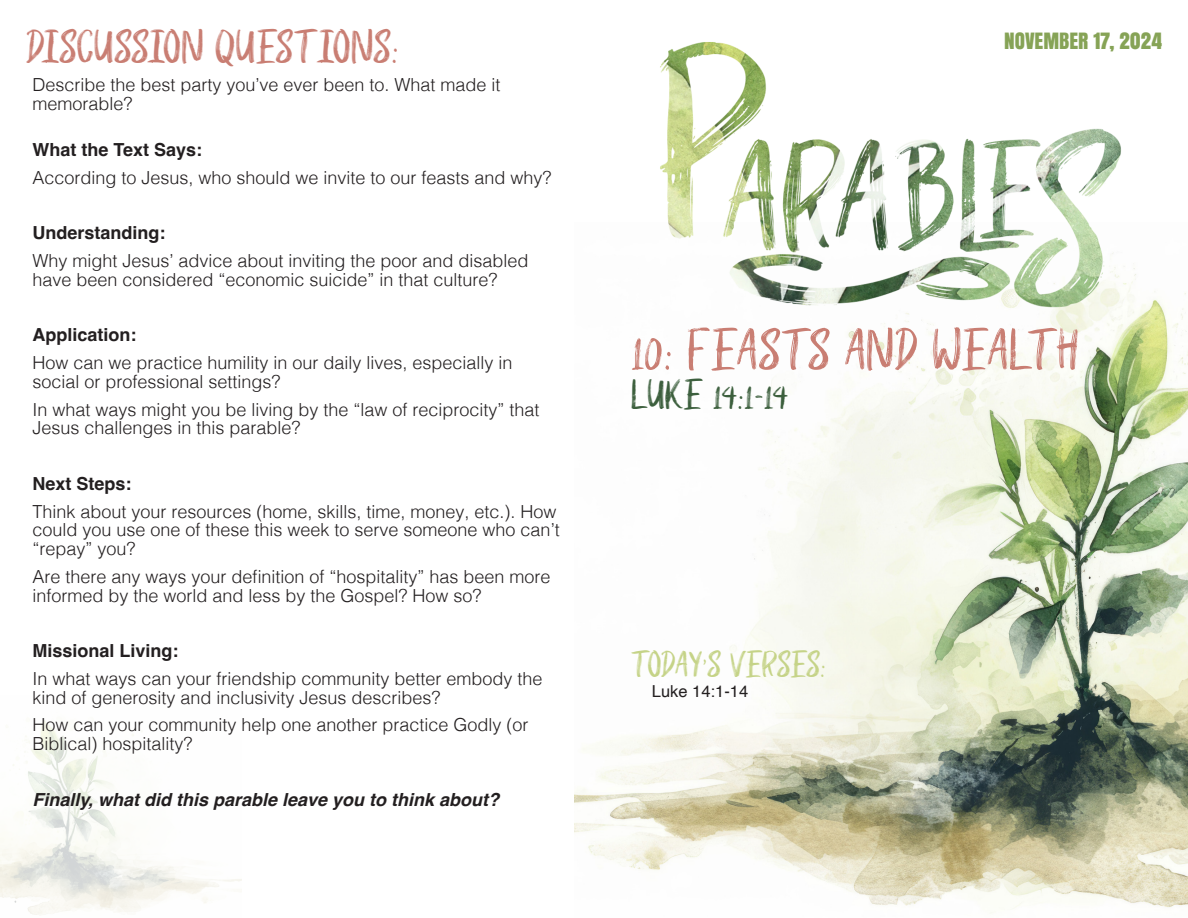
<style>
.page{position:relative;width:1188px;height:918px;background:#fff}
.page>*{position:absolute;margin:0;border:0;box-sizing:border-box;transform-origin:0 0}
.t1{font:52.5px "Shutten Reason Sans";letter-spacing:-.02em;color:#c97e73}
.t2{font:42px "Shutten Reason Sans";letter-spacing:-.02em;color:#c97e73}
.t3{font:37.5px "Shutten Reason Sans";letter-spacing:-.03em;color:#3c5f3d}
.t4{font:33px "Shutten Reason Sans";letter-spacing:-.04em;color:#c5d387}
.t5{font:21px "Anton";color:#86a356}
.t6{font:300 18px/18.8px "Helvetica";color:#231f20}
.t7{font:700 18px "Helvetica";color:#231f20}
.t8{font:italic 700 18px "Helvetica";color:#231f20}
.t9{font:16.5px "Helvetica";color:#231f20}
</style>
<div class="page">
<img style="left:574px;top:293px;width:614px;height:621px">
<img style="left:0;top:720px;width:242px;height:195px">
<img style="left:581px;top:42px;width:599px;height:310px">
<p class="t2" style="left:26px;top:23px;width:375px">DISCUSSION QUESTIONS:</p>
<p class="t6" style="left:32px;top:74px;width:470px">Describe the best party you’ve ever been to. What made it memorable?</p>
<p class="t7" style="left:32px;top:139px;width:171px">What the Text Says:</p>
<p class="t6" style="left:32px;top:167px;width:521px">According to Jesus, who should we invite to our feasts and why?</p>
<p class="t7" style="left:32px;top:222px;width:135px">Understanding:</p>
<p class="t6" style="left:32px;top:250px;width:498px">Why might Jesus’ advice about inviting the poor and disabled have been considered “economic suicide” in that culture?</p>
<p class="t7" style="left:32px;top:324px;width:106px">Application:</p>
<p class="t6" style="left:32px;top:352px;width:482px">How can we practice humility in our daily lives, especially in social or professional settings?</p>
<p class="t6" style="left:32px;top:399px;width:509px">In what ways might you be living by the “law of reciprocity” that<br>Jesus challenges in this parable?</p>
<p class="t7" style="left:32px;top:473px;width:101px">Next Steps:</p>
<p class="t6" style="left:32px;top:501px;width:529px">Think about your resources (home, skills, time, money, etc.). How could you use one of these this week to serve someone who can’t “repay” you?</p>
<p class="t6" style="left:32px;top:566px;width:520px">Are there any ways your definition of “hospitality” has been more informed by the world and less by the Gospel? How so?</p>
<p class="t7" style="left:32px;top:640px;width:148px">Missional Living:</p>
<p class="t6" style="left:32px;top:668px;width:512px">In what ways can your friendship community better embody the kind of generosity and inclusivity Jesus describes?</p>
<p class="t6" style="left:32px;top:714px;width:498px">How can your community help one another practice Godly (or<br>Biblical) hospitality?</p>
<p class="t8" style="left:32px;top:788px;width:468px">Finally, what did this parable leave you to think about?</p>
<p class="t5" style="left:1004px;top:25px;width:160px">NOVEMBER 17, 2024</p>
<p class="t1" style="left:631px;top:320px;width:450px">10: FEASTS AND WEALTH</p>
<p class="t3" style="left:631px;top:373px;width:159px">LUKE 14:1-14</p>
<p class="t4" style="left:631px;top:645px;width:196px">TODAY’S VERSES:</p>
<p class="t9" style="left:652px;top:679px;width:98px">Luke 14:1-14</p>
</div>
